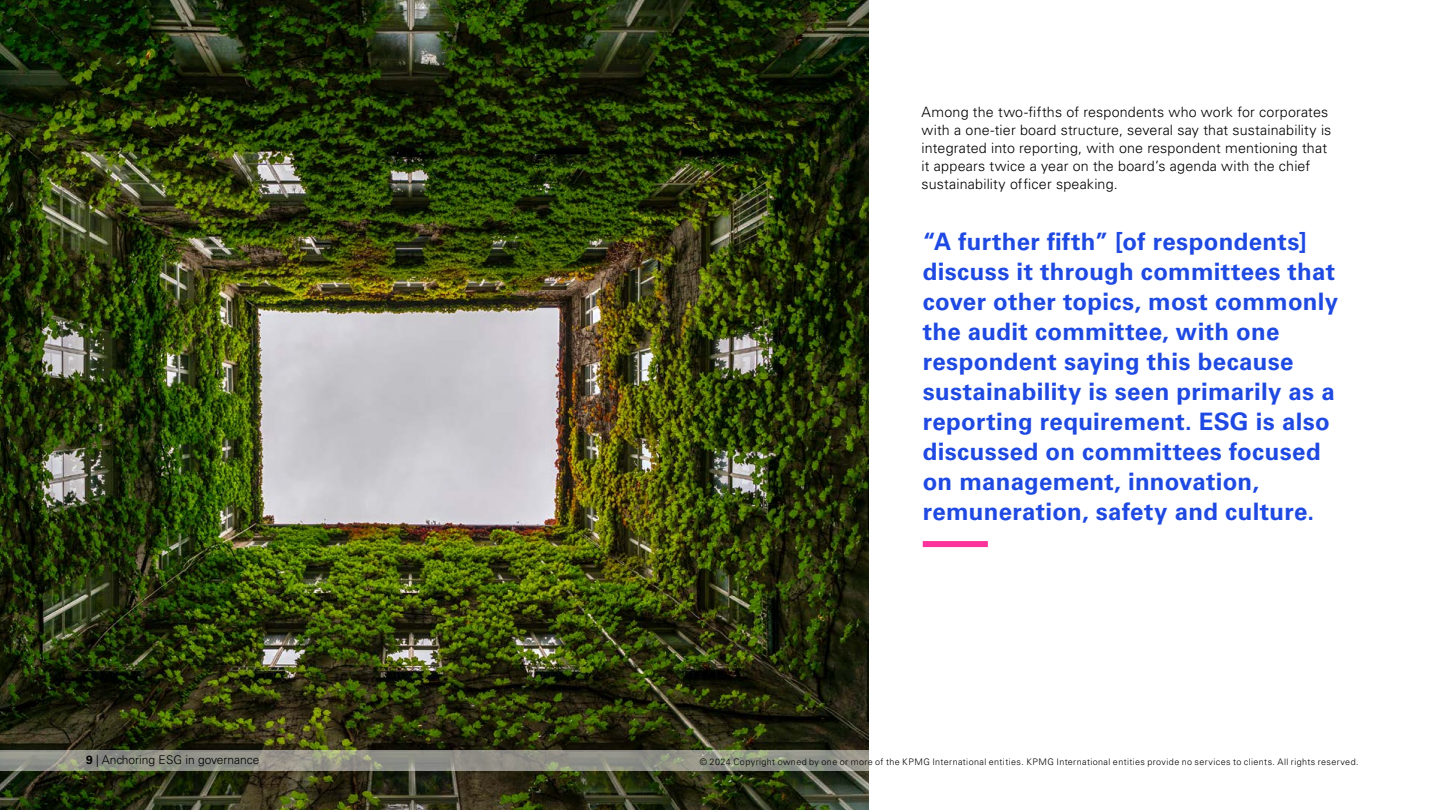
<style>
.page{position:relative;width:1441px;height:810px;background:#fff}
.page>*{position:absolute;margin:0;border:0;box-sizing:border-box;transform-origin:0 0}
.t1{font:700 24px/30px "Univers LT Std";letter-spacing:.015em;color:#1e49e2}
.t2{font:300 14.25px/18px "Univers LT Std";letter-spacing:.01em;color:#000}
.t3{font:300 12px "Univers LT Std";color:#000}
.t4{font:300 9px "Univers LT Std";letter-spacing:.045em;color:#000}
.s1{font-weight:700}
</style>
<div class="page">
<img style="left:0;top:0;width:868px;height:810px">
<div style="left:922px;top:541px;width:65px;height:6px;background:#fd349c"></div>
<svg style="left:0;top:751px;width:869px;height:20px;background:#929387"></svg>
<p class="t2" style="left:921px;top:103px;width:411px">Among the two-fifths of respondents who work for corporates with a one-tier board structure, several say that sustainability is integrated into reporting, with one respondent mentioning that it appears twice a year on the board’s agenda with the chief sustainability officer speaking.</p>
<p class="t1" style="left:922px;top:226px;width:417px">“A further fifth” [of respondents] discuss it through committees that cover other topics, most commonly the audit committee, with one respondent saying this because sustainability is seen primarily as a reporting requirement. ESG is also discussed on committees focused on management, innovation, remuneration, safety and culture.</p>
<p class="t3" style="left:86px;top:752px;width:175px"><span class="s1">9</span> | Anchoring ESG in governance</p>
<p class="t4" style="left:699px;top:756px;width:660px">© 2024 Copyright owned by one or more of the KPMG International entities. KPMG International entities provide no services to clients. All rights reserved.</p>
</div>
